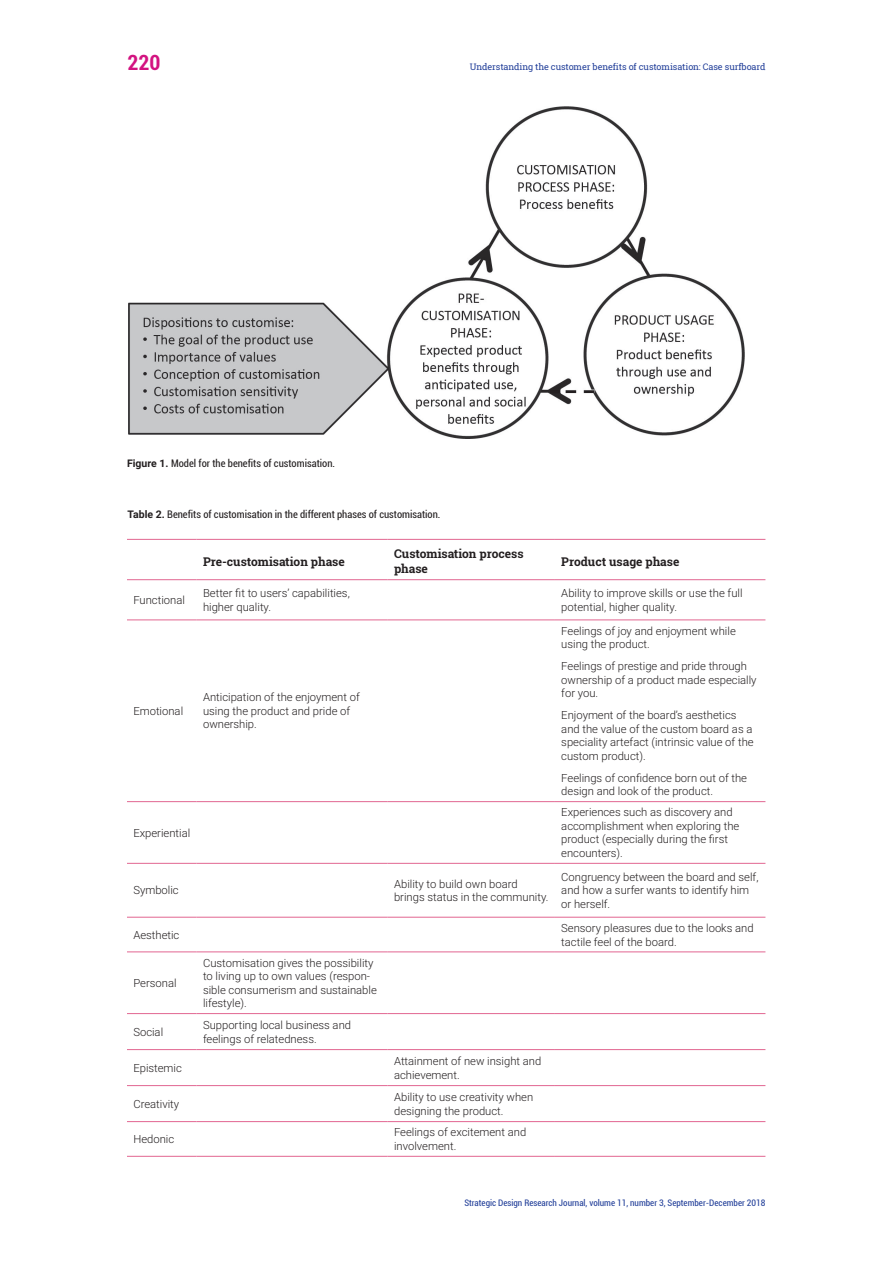
<style>
.page{position:relative;width:893px;height:1263px;background:#fff}
.page>*{position:absolute;margin:0;border:0;box-sizing:border-box;transform-origin:0 0}
.t1{font:700 condensed 21px "Roboto";color:#d31380}
.t2{font:700 12px/15px "Roboto Slab";color:#231f20}
.t3{font:300 11.25px/13.5px "Roboto";color:#231f20}
.t4{font:condensed 10.5px "Roboto";color:#231f20}
.t5{font:condensed 9px "Roboto";color:#223f99}
.t6{font:9px "Roboto Slab";letter-spacing:-.01em;color:#223f99}
.s1{font-weight:700;font-stretch:normal}
</style>
<div class="page">
<img style="left:129px;top:106px;width:616px;height:332px">
<hr style="left:127px;top:579px;width:70px;height:1px;background:#e26691">
<hr style="left:197px;top:579px;width:191px;height:1px;background:#e26691">
<hr style="left:388px;top:579px;width:167px;height:1px;background:#e26691">
<hr style="left:555px;top:579px;width:210px;height:1px;background:#e26691">
<hr style="left:127px;top:619px;width:70px;height:1px;background:#e26691">
<hr style="left:197px;top:619px;width:191px;height:1px;background:#e26691">
<hr style="left:388px;top:619px;width:167px;height:1px;background:#e26691">
<hr style="left:555px;top:619px;width:210px;height:1px;background:#e26691">
<hr style="left:127px;top:801px;width:70px;height:1px;background:#e26691">
<hr style="left:197px;top:801px;width:191px;height:1px;background:#e26691">
<hr style="left:388px;top:801px;width:167px;height:1px;background:#e26691">
<hr style="left:555px;top:801px;width:210px;height:1px;background:#e26691">
<hr style="left:127px;top:863px;width:70px;height:1px;background:#e26691">
<hr style="left:197px;top:863px;width:191px;height:1px;background:#e26691">
<hr style="left:388px;top:863px;width:167px;height:1px;background:#e26691">
<hr style="left:555px;top:863px;width:210px;height:1px;background:#e26691">
<hr style="left:127px;top:917px;width:70px;height:1px;background:#e26691">
<hr style="left:197px;top:917px;width:191px;height:1px;background:#e26691">
<hr style="left:388px;top:917px;width:167px;height:1px;background:#e26691">
<hr style="left:555px;top:917px;width:210px;height:1px;background:#e26691">
<hr style="left:127px;top:951px;width:70px;height:1px;background:#e26691">
<hr style="left:197px;top:951px;width:191px;height:1px;background:#e26691">
<hr style="left:388px;top:951px;width:167px;height:1px;background:#e26691">
<hr style="left:555px;top:951px;width:210px;height:1px;background:#e26691">
<hr style="left:127px;top:1013px;width:70px;height:1px;background:#e26691">
<hr style="left:197px;top:1013px;width:191px;height:1px;background:#e26691">
<hr style="left:388px;top:1013px;width:167px;height:1px;background:#e26691">
<hr style="left:555px;top:1013px;width:210px;height:1px;background:#e26691">
<hr style="left:127px;top:1049px;width:70px;height:1px;background:#e26691">
<hr style="left:197px;top:1049px;width:191px;height:1px;background:#e26691">
<hr style="left:388px;top:1049px;width:167px;height:1px;background:#e26691">
<hr style="left:555px;top:1049px;width:210px;height:1px;background:#e26691">
<hr style="left:127px;top:1085px;width:70px;height:1px;background:#e26691">
<hr style="left:197px;top:1085px;width:191px;height:1px;background:#e26691">
<hr style="left:388px;top:1085px;width:167px;height:1px;background:#e26691">
<hr style="left:555px;top:1085px;width:210px;height:1px;background:#e26691">
<hr style="left:127px;top:1121px;width:70px;height:1px;background:#e26691">
<hr style="left:197px;top:1121px;width:191px;height:1px;background:#e26691">
<hr style="left:388px;top:1121px;width:167px;height:1px;background:#e26691">
<hr style="left:555px;top:1121px;width:210px;height:1px;background:#e26691">
<hr style="left:127px;top:539px;width:70px;height:1px;background:#e26691">
<hr style="left:197px;top:539px;width:191px;height:1px;background:#e26691">
<hr style="left:388px;top:539px;width:167px;height:1px;background:#e26691">
<hr style="left:555px;top:539px;width:210px;height:1px;background:#e26691">
<hr style="left:127px;top:1156px;width:70px;height:1px;background:#e26691">
<hr style="left:197px;top:1156px;width:191px;height:1px;background:#e26691">
<hr style="left:388px;top:1156px;width:167px;height:1px;background:#e26691">
<hr style="left:555px;top:1156px;width:210px;height:1px;background:#e26691">
<h1 class="t1" style="left:128px;top:48px;width:35px">220</h1>
<p class="t6" style="left:470px;top:61px;width:297px">Understanding the customer benefits of customisation: Case surfboard</p>
<p class="t4" style="left:127px;top:456px;width:210px"><span class="s1">Figure 1.</span> Model for the benefits of customisation.</p>
<p class="t4" style="left:128px;top:507px;width:314px"><span class="s1">Table 2.</span> Benefits of customisation in the different phases of customisation.</p>
<p class="t2" style="left:203px;top:554px;width:143px">Pre-customisation phase</p>
<p class="t2" style="left:394px;top:546px;width:131px">Customisation process phase</p>
<p class="t2" style="left:561px;top:554px;width:120px">Product usage phase</p>
<p class="t3" style="left:133px;top:593px;width:53px">Functional</p>
<p class="t3" style="left:203px;top:586px;width:148px">Better fit to users’ capabilities, higher quality.</p>
<p class="t3" style="left:561px;top:586px;width:183px">Ability to improve skills or use the full potential, higher quality.</p>
<p class="t3" style="left:133px;top:704px;width:51px">Emotional</p>
<p class="t3" style="left:203px;top:690px;width:158px">Anticipation of the enjoyment of using the product and pride of ownership.</p>
<p class="t3" style="left:133px;top:825px;width:58px">Experiential</p>
<p class="t3" style="left:561px;top:623px;width:176px">Feelings of joy and enjoyment while using the product.</p>
<p class="t3" style="left:561px;top:659px;width:197px">Feelings of prestige and pride through ownership of a product made especially for you.</p>
<p class="t3" style="left:561px;top:708px;width:194px">Enjoyment of the board’s aesthetics and the value of the custom board as a speciality artefact (intrinsic value of the custom product).</p>
<p class="t3" style="left:561px;top:770px;width:187px">Feelings of confidence born out of the design and look of the product.</p>
<p class="t3" style="left:561px;top:805px;width:180px">Experiences such as discovery and accomplishment when exploring the product (especially during the fi rst encounters).</p>
<p class="t3" style="left:133px;top:883px;width:47px">Symbolic</p>
<p class="t3" style="left:394px;top:876px;width:156px">Ability to build own board brings status in the community.</p>
<p class="t3" style="left:561px;top:870px;width:199px">Congruency between the board and self, and how a surfer wants to identify him or herself.</p>
<p class="t3" style="left:133px;top:927px;width:48px">Aesthetic</p>
<p class="t3" style="left:561px;top:921px;width:194px">Sensory pleasures due to the looks and tactile feel of the board.</p>
<p class="t3" style="left:133px;top:976px;width:45px">Personal</p>
<p class="t3" style="left:203px;top:955px;width:175px">Customisation gives the possibility to living up to own values (respon&shy;sible consumerism and sustainable lifestyle).</p>
<p class="t3" style="left:133px;top:1025px;width:31px">Social</p>
<p class="t3" style="left:203px;top:1018px;width:150px">Supporting local business and feelings of relatedness.</p>
<p class="t3" style="left:133px;top:1061px;width:50px">Epistemic</p>
<p class="t3" style="left:394px;top:1054px;width:149px">Attainment of new insight and achievement.</p>
<p class="t3" style="left:133px;top:1097px;width:47px">Creativity</p>
<p class="t3" style="left:394px;top:1090px;width:141px">Ability to use creativity when designing the product.</p>
<p class="t3" style="left:133px;top:1132px;width:42px">Hedonic</p>
<p class="t3" style="left:394px;top:1125px;width:134px">Feelings of excitement and involvement.</p>
<p class="t5" style="left:464px;top:1197px;width:303px">Strategic Design Research Journal, volume 11, number 3, September-December 2018</p>
</div>
